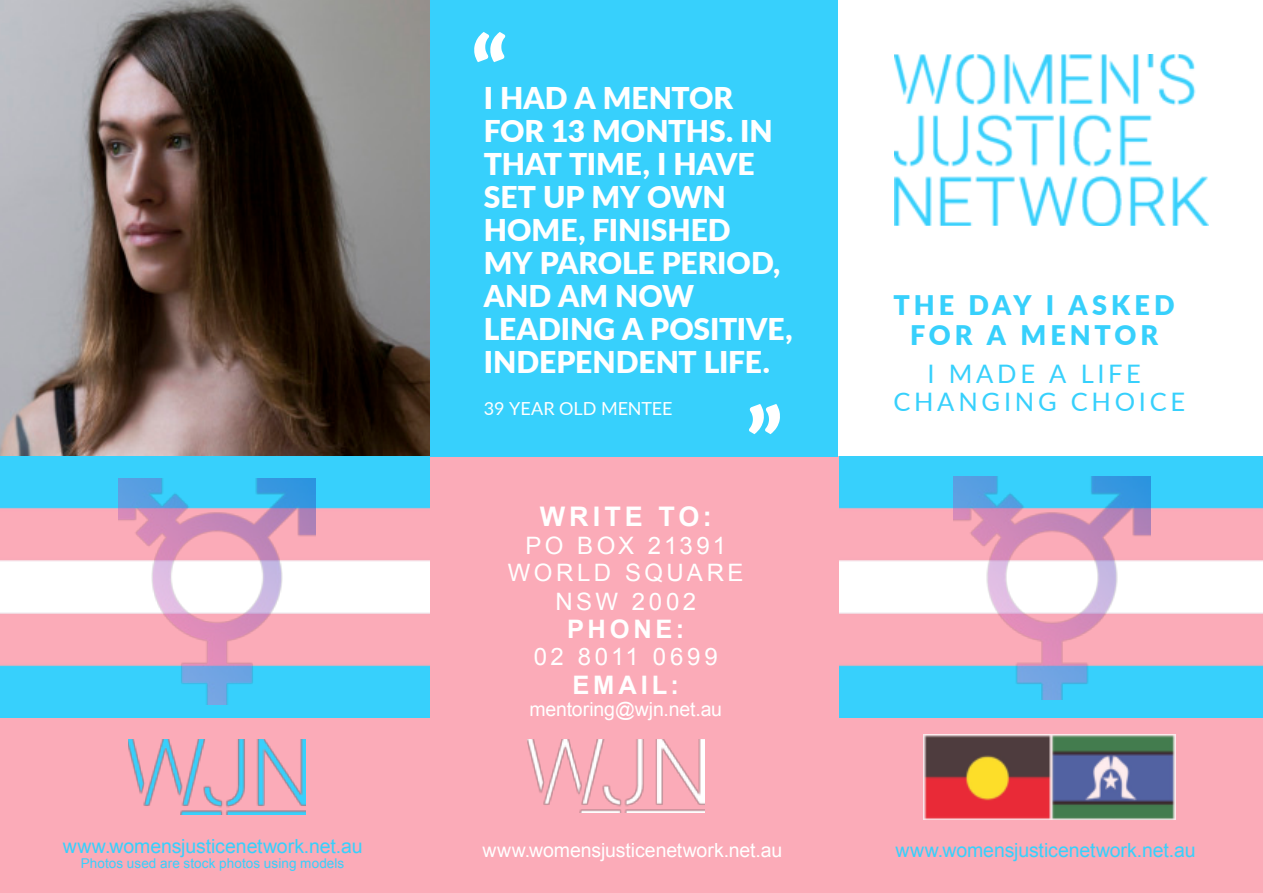
<style>
.page{position:relative;width:1263px;height:893px;background:#fff}
.page>*{position:absolute;margin:0;border:0;box-sizing:border-box;transform-origin:0 0}
.t1{font:900 90px "Lato";color:#fff}
.t2{font:900 30px/33px "Lato";color:#fff}
.t3{font:900 27px/30px "Lato";letter-spacing:.15em;color:#37d0fc;text-align:center}
.t4{font:700 27px "Arial";letter-spacing:.145em;color:#fff}
.t5{font:25.5px/28.5px "Lato";letter-spacing:.145em;color:#37d0fc;text-align:center}
.t6{font:700 25.5px "Arial";letter-spacing:.15em;color:#fff}
.t7{font:24px/27.8px "Arial";letter-spacing:.145em;color:#fff;text-align:center}
.t8{font:19.5px "Arial";letter-spacing:-.005em;color:#37d0fc}
.t9{font:19.5px "Arial";letter-spacing:-.005em;color:#fff}
.t10{font:18px "Lato";letter-spacing:-.005em;color:#fff}
.t11{font:13.5px "Arial";letter-spacing:.005em;color:#37d0fc}
</style>
<div class="page">
<div style="left:0;top:712px;width:451px;height:181px;background:#fbabb8"></div>
<img style="left:0;top:0;width:430px;height:457px">
<img style="left:0;top:457px;width:430px;height:260px">
<div style="left:430px;top:457px;width:833px;height:436px;background:#fbabb8"></div>
<img style="left:923px;top:735px;width:252px;height:84px">
<div style="left:430px;top:0;width:408px;height:457px;background:#37d0fc"></div>
<img style="left:527px;top:740px;width:177px;height:72px">
<img style="left:895px;top:54px;width:314px;height:171px">
<img style="left:839px;top:457px;width:424px;height:260px">
<img style="left:128px;top:740px;width:178px;height:75px">
<img style="left:954px;top:477px;width:196px;height:223px">
<img style="left:119px;top:478px;width:196px;height:226px">
<h1 class="t1" style="left:471px;top:32px;width:38px">“</h1>
<p class="t2" style="left:484px;top:83px;width:310px">I HAD A MENTOR<br>FOR 13 MONTHS. IN<br>THAT TIME, I HAVE<br>SET UP MY OWN<br>HOME, FINISHED<br>MY PAROLE PERIOD,<br>AND AM NOW<br>LEADING A POSITIVE,<br>INDEPENDENT LIFE.</p>
<p class="t10" style="left:484px;top:398px;width:190px">39 YEAR OLD MENTEE</p>
<h1 class="t1" style="left:746px;top:402px;width:38px">”</h1>
<p class="t4" style="left:540px;top:506px;width:174px">WRITE TO:</p>
<p class="t7" style="left:508px;top:532px;width:237px">PO BOX 21391<br>WORLD SQUARE<br>NSW 2002</p>
<p class="t6" style="left:567px;top:620px;width:119px">PHONE:</p>
<p class="t7" style="left:534px;top:643px;width:186px">02 8011 0699</p>
<p class="t6" style="left:572px;top:675px;width:108px">EMAIL:</p>
<p class="t9" style="left:529px;top:696px;width:194px">mentoring@wjn.net.au</p>
<p class="t8" style="left:63px;top:833px;width:301px">www.womensjusticenetwork.net.au</p>
<p class="t9" style="left:482px;top:837px;width:301px">www.womensjusticenetwork.net.au</p>
<p class="t11" style="left:81px;top:854px;width:265px">Photos used are stock photos using models</p>
<p class="t3" style="left:894px;top:292px;width:282px">THE DAY I ASKED<br>FOR A MENTOR</p>
<p class="t5" style="left:893px;top:360px;width:293px">I MADE A LIFE<br>CHANGING CHOICE</p>
<p class="t8" style="left:895px;top:837px;width:301px">www.womensjusticenetwork.net.au</p>
</div>
